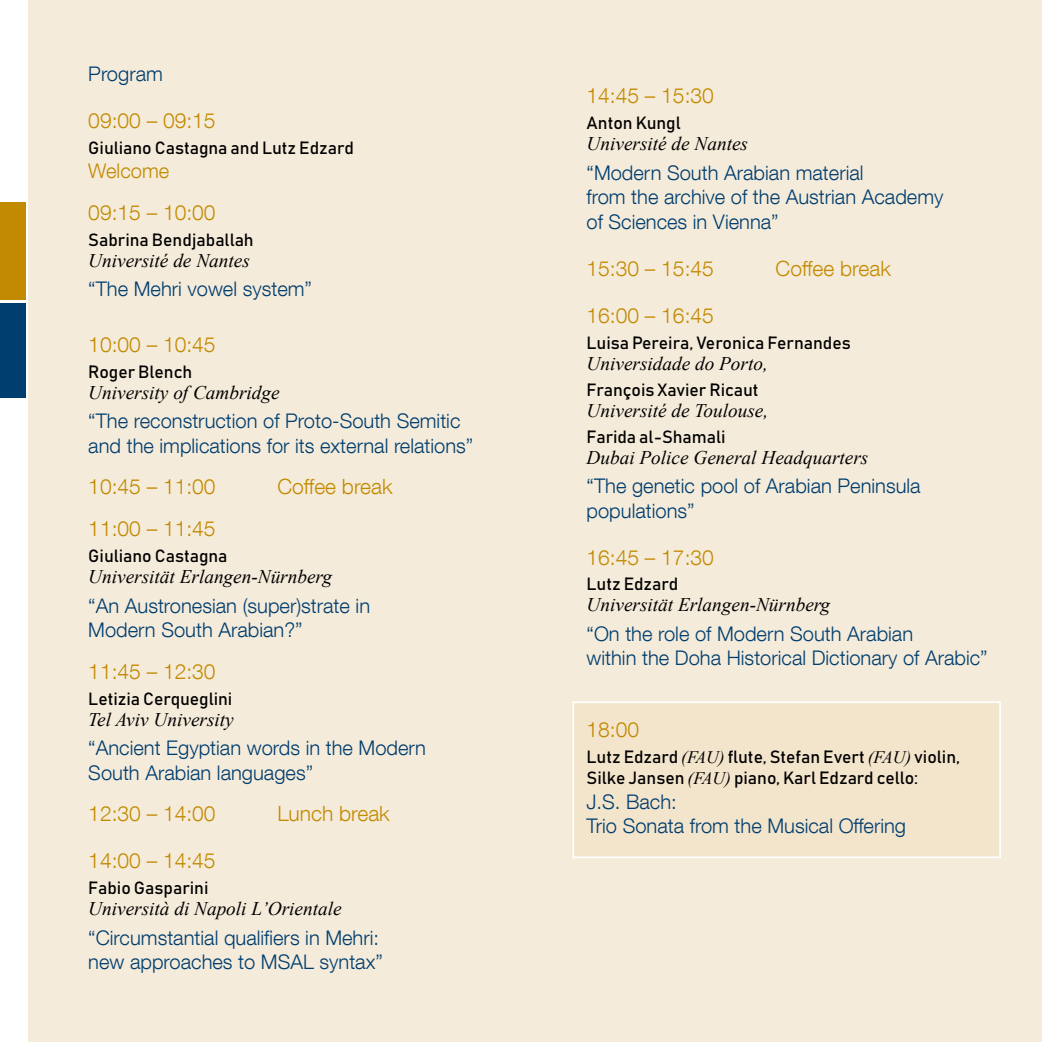
<style>
.page{position:relative;width:1042px;height:1042px;background:#fff}
.page>*{position:absolute;margin:0;border:0;box-sizing:border-box;transform-origin:0 0}
.t1{font:300 21px "Helvetica Neue LT Com";color:#c28a00}
.t2{font:300 20.12px/24.5px "Helvetica Neue LT Com";color:#003e6f}
.t3{font:300 20.12px "Helvetica Neue LT Com";color:#c28a00}
.t4{font:italic 19.25px "Times New Roman";color:#000}
.t5{font:17.5px/21px "Bahnschrift";color:#000}
.s1{font-family:"Times New Roman";font-style:italic}
</style>
<div class="page">
<div style="left:28px;top:0;width:501px;height:1042px;background:#f5ebda"></div>
<div style="left:526px;top:0;width:516px;height:1042px;background:#f5ebda"></div>
<div style="left:0;top:301px;width:25px;height:98px;background:#003e6f"></div>
<div style="left:0;top:203px;width:25px;height:98px;background:#c28a00"></div>
<hr style="left:0;top:398px;width:26px;height:3px;background:#fff">
<hr style="left:0;top:300px;width:26px;height:3px;background:#fff">
<div style="left:572px;top:701px;width:429px;height:157px;background:#f3e4cc;border:2px solid #fff"></div>
<p class="t2" style="left:88px;top:61px;width:76px">Program</p>
<p class="t1" style="left:88px;top:107px;width:129px">09:00 – 09:15</p>
<p class="t5" style="left:88px;top:137px;width:267px">Giuliano Castagna and Lutz Edzard</p>
<p class="t3" style="left:88px;top:159px;width:82px">Welcome</p>
<p class="t1" style="left:88px;top:200px;width:129px">09:15 – 10:00</p>
<p class="t5" style="left:88px;top:229px;width:167px">Sabrina Bendjaballah</p>
<p class="t4" style="left:88px;top:247px;width:163px">Université de Nantes</p>
<p class="t2" style="left:88px;top:276px;width:225px">“The Mehri vowel system”</p>
<p class="t1" style="left:88px;top:331px;width:129px">10:00 – 10:45</p>
<p class="t5" style="left:88px;top:361px;width:105px">Roger Blench</p>
<p class="t4" style="left:88px;top:379px;width:193px">University of Cambridge</p>
<p class="t2" style="left:88px;top:408px;width:387px">“The reconstruction of Proto-South Semitic and the implications for its external relations”</p>
<p class="t1" style="left:88px;top:474px;width:129px">10:45 – 11:00</p>
<p class="t1" style="left:277px;top:474px;width:117px">Coffee break</p>
<p class="t1" style="left:88px;top:516px;width:129px">11:00 – 11:45</p>
<p class="t5" style="left:88px;top:545px;width:141px">Giuliano Castagna</p>
<p class="t4" style="left:88px;top:563px;width:245px">Universität Erlangen-Nürnberg</p>
<p class="t2" style="left:88px;top:593px;width:283px">“An Austronesian (super)strate in<br>Modern South Arabian?”</p>
<p class="t1" style="left:88px;top:658px;width:129px">11:45 – 12:30</p>
<p class="t5" style="left:88px;top:688px;width:145px">Letizia Cerqueglini</p>
<p class="t4" style="left:88px;top:706px;width:147px">Tel Aviv University</p>
<p class="t2" style="left:88px;top:735px;width:339px">“Ancient Egyptian words in the Modern<br>South Arabian languages”</p>
<p class="t1" style="left:88px;top:801px;width:129px">12:30 – 14:00</p>
<p class="t1" style="left:277px;top:801px;width:114px">Lunch break</p>
<p class="t1" style="left:88px;top:848px;width:129px">14:00 – 14:45</p>
<p class="t5" style="left:88px;top:877px;width:122px">Fabio Gasparini</p>
<p class="t4" style="left:88px;top:895px;width:255px">Università di Napoli L’Orientale</p>
<p class="t2" style="left:88px;top:925px;width:296px">“Circumstantial qualifiers in Mehri: new approaches to MSAL syntax”</p>
<p class="t1" style="left:586px;top:83px;width:129px">14:45 – 15:30</p>
<p class="t5" style="left:586px;top:112px;width:96px">Anton Kungl</p>
<p class="t4" style="left:586px;top:130px;width:163px">Université de Nantes</p>
<p class="t2" style="left:586px;top:160px;width:358px">“Modern South Arabian material<br>from the archive of the Austrian Academy of Sciences in Vienna”</p>
<p class="t1" style="left:586px;top:255px;width:129px">15:30 – 15:45</p>
<p class="t1" style="left:775px;top:255px;width:117px">Coffee break</p>
<p class="t1" style="left:586px;top:302px;width:129px">16:00 – 16:45</p>
<p class="t5" style="left:586px;top:332px;width:266px">Luisa Pereira, Veronica Fernandes</p>
<p class="t4" style="left:586px;top:350px;width:183px">Universidade do Porto,</p>
<p class="t5" style="left:586px;top:379px;width:173px">François Xavier Ricaut</p>
<p class="t4" style="left:586px;top:397px;width:183px">Université de Toulouse,</p>
<p class="t5" style="left:586px;top:425px;width:141px">Farida al-Shamali</p>
<p class="t4" style="left:586px;top:444px;width:283px">Dubai Police General Headquarters</p>
<p class="t2" style="left:586px;top:473px;width:336px">“The genetic pool of Arabian Peninsula populations”</p>
<p class="t1" style="left:586px;top:544px;width:129px">16:45 – 17:30</p>
<p class="t5" style="left:586px;top:573px;width:93px">Lutz Edzard</p>
<p class="t4" style="left:586px;top:592px;width:245px">Universität Erlangen-Nürnberg</p>
<p class="t2" style="left:586px;top:621px;width:403px">“On the role of Modern South Arabian<br>within the Doha Historical Dictionary of Arabic”</p>
<p class="t1" style="left:586px;top:717px;width:54px">18:00</p>
<p class="t5" style="left:586px;top:746px;width:375px">Lutz Edzard <span class="s1">(FAU)</span> flute, Stefan Evert <span class="s1">(FAU)</span> violin,<br>Silke Jansen <span class="s1">(FAU)</span> piano, Karl Edzard cello:</p>
<p class="t2" style="left:586px;top:789px;width:321px">J.S. Bach:<br>Trio Sonata from the Musical Offering</p>
</div>
